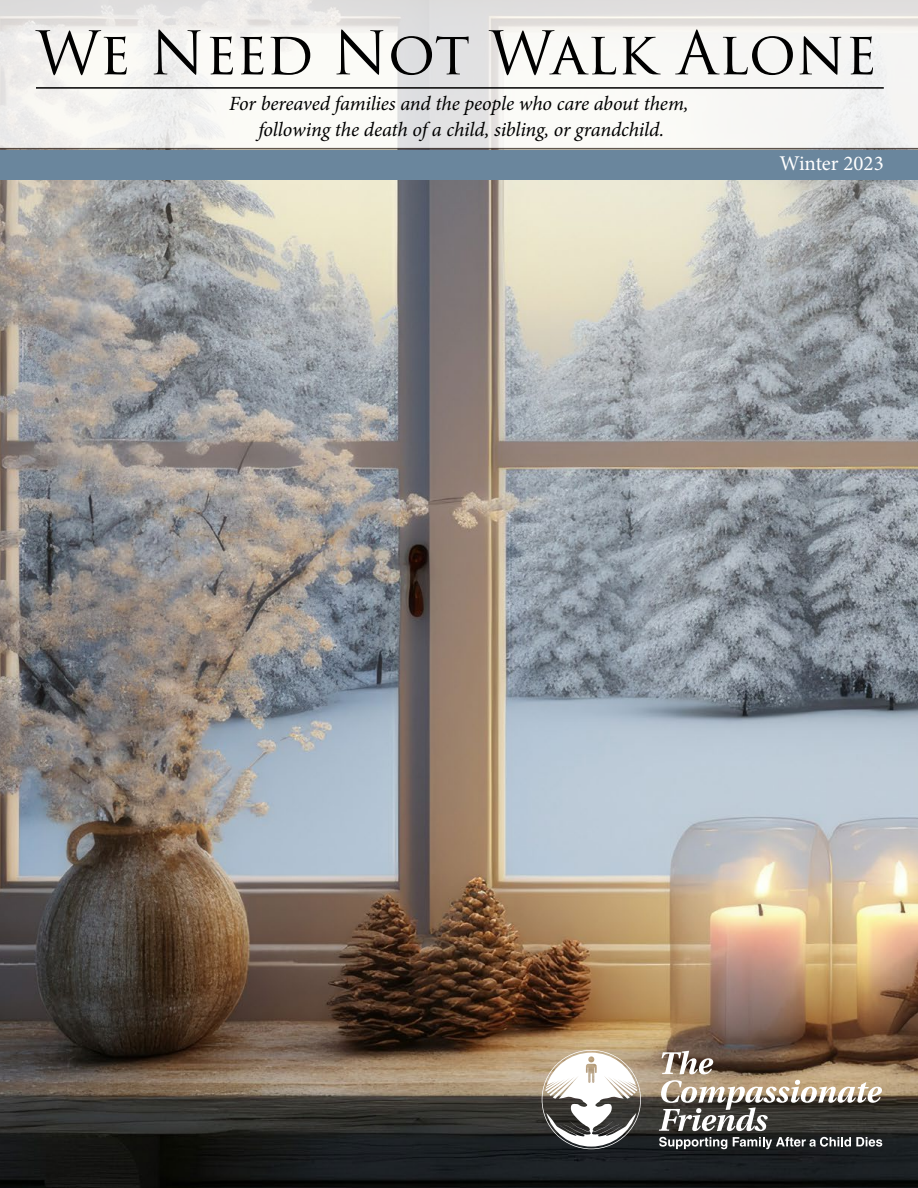
<style>
.page{position:relative;width:918px;height:1188px;background:#fff}
.page>*{position:absolute;margin:0;border:0;box-sizing:border-box;transform-origin:0 0}
.t1{font:58.5px "Trajan Pro 3";color:#000}
.t2{font:21px "Minion Pro";color:#fff}
.t3{font:italic 20.25px/25.5px "Minion Pro";letter-spacing:-.01em;color:#000;text-align:center}
</style>
<div class="page">
<img style="left:0;top:149px;width:918px;height:1039px">
<div style="left:0;top:150px;width:918px;height:30px;background:#6a869d"></div>
<svg style="left:0;top:0;width:918px;height:149px;fill:#f5f5f3"></svg>
<hr style="left:36px;top:87px;width:848px;height:2px;background:#000">
<svg style="left:662px;top:1051px;width:51px;height:23px"></svg>
<svg style="left:659px;top:1080px;width:223px;height:51px"></svg>
<svg style="left:659px;top:1137px;width:68px;height:12px"></svg>
<svg style="left:733px;top:1137px;width:149px;height:12px"></svg>
<svg style="left:542px;top:1050px;width:99px;height:99px"></svg>
<h1 class="t1" style="left:36px;top:13px;width:842px">We Need Not Walk Alone</h1>
<p class="t3" style="left:229px;top:91px;width:461px">For bereaved families and the people who care about them, following the death of a child, sibling, or grandchild.</p>
<p class="t2" style="left:779px;top:149px;width:106px">Winter 2023</p>
</div>
